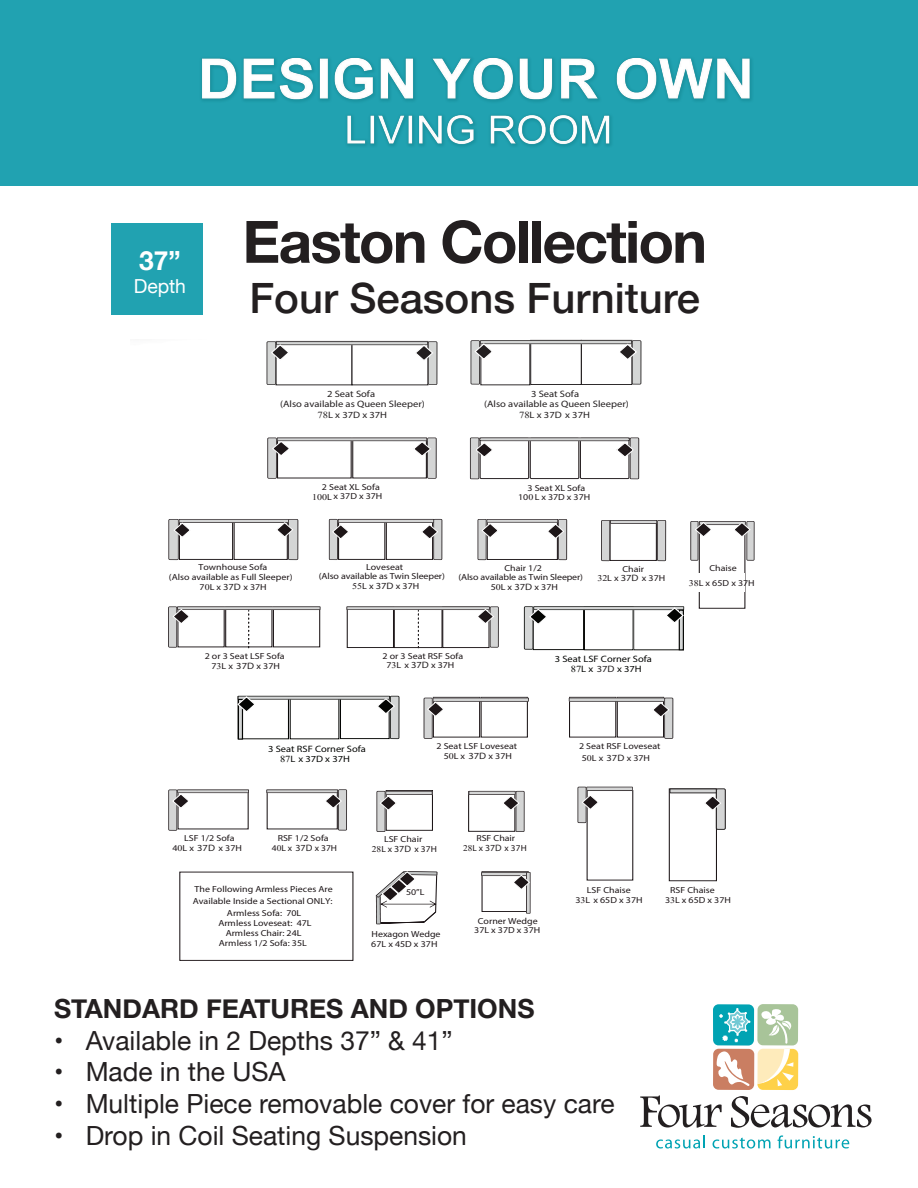
<style>
.page{position:relative;width:918px;height:1188px;background:#fff}
.page>*{position:absolute;margin:0;border:0;box-sizing:border-box;transform-origin:0 0}
.t1{font:700 58.5px "Helvetica Neue";letter-spacing:-.03em;color:#231f20}
.t2{font:500 41.85px "Helvetica Neue";color:#231f20}
.t3{font:26.4px "Helvetica Neue";color:#231f20}
.t4{font:700 26.4px "Helvetica Neue";color:#231f20}
.t5{font:700 26.4px "Helvetica Neue";color:#fff}
.t6{font:19.35px "Helvetica Neue";color:#fff}
.t7{font:13.65px "Bookman Old Style";letter-spacing:-.02em;color:#231f20;scale:1.13 1}
.t8{font:italic 9.3px/10.6px "Times New Roman";color:#231f20;text-align:center;scale:1.13 1}
.t9{font:700 9.3px/9.9px "Times New Roman";color:#040503;scale:1.13 1}
.t10{font:700 9.3px "Times New Roman";color:#231f20;scale:1.13 1}
.t11{font:700 8.85px/9.9px "Times New Roman";color:#1d1618;text-align:center;scale:1.13 1}
.t12{font:8.85px/9.9px "Times New Roman";color:#1d1618;text-align:center;scale:1.13 1}
.t13{font:italic 700 8.85px/12px "Times New Roman";color:#1d1618;text-align:center;scale:1.13 1}
.t14{font:italic 8.85px/9.9px "Times New Roman";letter-spacing:-.01em;color:#1d1618;text-align:center;scale:1.13 1}
.s1{font-style:normal}
.s2{font-weight:700}
.s3{font-size:9.3px;color:#231f20}
.s4{font-weight:700;font-style:normal}
.s5{font-style:normal;font-size:9.3px;color:#231f20}
.s6{font-weight:400}
.s7{font-weight:400;font-size:9.3px;color:#231f20}
.s8{font-weight:400;color:#231f20}
</style>
<div class="page">
<img style="left:168px;top:339px;width:578px;height:622px">
<div style="left:386px;top:790px;width:47px;height:41px;border:1px solid #1d1618"></div>
<div style="left:468px;top:791px;width:47px;height:41px;border:1px solid #1d1618"></div>
<div style="left:669px;top:789px;width:47px;height:92px;background:#fff"></div>
<div style="left:669px;top:788px;width:48px;height:93px;border:1px solid #1d1618"></div>
<div style="left:716px;top:789px;width:9px;height:40px;background:#d4d5d5"></div>
<div style="left:716px;top:788px;width:10px;height:42px;border:1px solid #231f20"></div>
<div style="left:669px;top:789px;width:48px;height:4px;border:1px solid #231f20"></div>
<div style="left:587px;top:791px;width:46px;height:89px;background:#fff"></div>
<div style="left:587px;top:790px;width:46px;height:91px;border:1px solid #1d1618"></div>
<div style="left:180px;top:872px;width:173px;height:88px;background:#fff"></div>
<div style="left:179px;top:872px;width:174px;height:89px;border:1px solid #1d1618"></div>
<svg style="left:424px;top:698px;width:105px;height:41px"></svg>
<svg style="left:569px;top:698px;width:104px;height:41px"></svg>
<svg style="left:377px;top:791px;width:55px;height:41px"></svg>
<svg style="left:469px;top:791px;width:56px;height:41px"></svg>
<svg style="left:578px;top:787px;width:55px;height:36px"></svg>
<svg style="left:705px;top:795px;width:16px;height:16px"></svg>
<svg style="left:481px;top:872px;width:50px;height:42px"></svg>
<svg style="left:376px;top:871px;width:62px;height:53px"></svg>
<div style="left:178px;top:789px;width:70px;height:40px;background:#807c7d"></div>
<svg style="left:168px;top:790px;width:81px;height:41px;background:#e1e1e1"></svg>
<svg style="left:266px;top:789px;width:81px;height:42px"></svg>
<svg style="left:168px;top:519px;width:130px;height:41px"></svg>
<svg style="left:601px;top:520px;width:65px;height:41px"></svg>
<div style="left:699px;top:521px;width:46px;height:86px;background:#fff"></div>
<div style="left:699px;top:521px;width:46px;height:88px;border:1px solid #1d1618"></div>
<div style="left:698px;top:573px;width:47px;height:19px;background:#fff"></div>
<svg style="left:478px;top:519px;width:89px;height:41px"></svg>
<svg style="left:690px;top:521px;width:65px;height:40px"></svg>
<svg style="left:329px;top:519px;width:113px;height:41px"></svg>
<svg style="left:524px;top:606px;width:161px;height:44px"></svg>
<svg style="left:236px;top:695px;width:163px;height:44px"></svg>
<div style="left:581px;top:340px;width:51px;height:45px;border:1px solid #231f20"></div>
<div style="left:530px;top:340px;width:52px;height:45px;border:1px solid #231f20"></div>
<svg style="left:267px;top:341px;width:170px;height:44px"></svg>
<svg style="left:471px;top:340px;width:170px;height:44px"></svg>
<svg style="left:267px;top:438px;width:170px;height:41px"></svg>
<svg style="left:470px;top:438px;width:169px;height:41px"></svg>
<svg style="left:168px;top:607px;width:152px;height:41px"></svg>
<svg style="left:347px;top:607px;width:152px;height:41px"></svg>
<div style="left:713px;top:1004px;width:41px;height:42px;background:#00a3b3;border-radius:6px"></div>
<div style="left:757px;top:1004px;width:41px;height:41px;background:#a8c499;border-radius:6px"></div>
<div style="left:713px;top:1049px;width:41px;height:41px;background:#ca7e62;border-radius:6px"></div>
<svg style="left:716px;top:1051px;width:34px;height:35px"></svg>
<svg style="left:640px;top:1095px;width:82px;height:33px"></svg>
<svg style="left:731px;top:1096px;width:141px;height:32px"></svg>
<svg style="left:719px;top:1008px;width:32px;height:34px"></svg>
<svg style="left:757px;top:1009px;width:41px;height:81px"></svg>
<svg style="left:656px;top:1136px;width:49px;height:13px"></svg>
<svg style="left:713px;top:1138px;width:57px;height:11px"></svg>
<svg style="left:778px;top:1135px;width:71px;height:14px"></svg>
<div style="left:0;top:0;width:918px;height:185px;background:#21a2b1"></div>
<img style="left:201px;top:58px;width:551px;height:44px">
<img style="left:340px;top:88px;width:359px;height:58px">
<div style="left:112px;top:224px;width:91px;height:91px;background:#21a2b1"></div>
<p class="t5" style="left:139px;top:240px;width:43px">37”</p>
<p class="t6" style="left:134px;top:272px;width:54px">Depth</p>
<p class="t1" style="left:242px;top:196px;width:466px">Easton Collection</p>
<p class="t2" style="left:249px;top:264px;width:452px">Four Seasons Furniture</p>
<p class="t7" style="left:555px;top:292px;width:151px">37” Depth &amp; 41” Depth</p>
<p class="t10" style="left:327px;top:388px;width:44px">2 Seat Sofa</p>
<p class="t10" style="left:531px;top:388px;width:44px">3 Seat Sofa</p>
<p class="t8" style="left:280px;top:399px;width:129px">(Also available as Queen Sleeper)<br><span class="s1">78L x 37D x 37H</span></p>
<p class="t8" style="left:484px;top:399px;width:129px">(Also available as Queen Sleeper)<br><span class="s1">78L x 37D x 37H</span></p>
<p class="t12" style="left:312px;top:482px;width:63px;line-height:9.4px;text-align:right"><span class="s2">2 Seat XL Sofa<br></span>100L x 37D x 37H</p>
<p class="t12" style="left:518px;top:483px;width:65px;line-height:9.4px"><span class="s2">3 Seat XL Sofa<br></span>100 L x 37D x 37H</p>
<p class="t11" style="left:366px;top:561px;width:34px">Loveseat</p>
<p class="t14" style="left:319px;top:571px;width:113px">(Also available as Twin Sleeper)</p>
<p class="t12" style="left:352px;top:581px;width:61px">55L x <span class="s3">37D</span> x 37H</p>
<p class="t14" style="left:169px;top:562px;width:111px"><span class="s4">Townhouse Sofa<br></span>(Also available as Full Sleeper)<br><span class="s1">70L x</span> <span class="s5">37D</span> <span class="s1">x 37H</span></p>
<p class="t11" style="left:505px;top:562px;width:35px">Chair 1/2</p>
<p class="t14" style="left:458px;top:572px;width:112px">(Also available as Twin Sleeper)</p>
<p class="t12" style="left:491px;top:582px;width:61px">50L x <span class="s3">37D</span> x 37H</p>
<p class="t12" style="left:597px;top:563px;width:62px"><span class="s2">Chair<br></span>32L x <span class="s3">37D</span> x 37H</p>
<p class="t12" style="left:689px;top:560px;width:60px;line-height:15px"><span class="s2">Chaise<br></span>38L x 65D x 37H</p>
<p class="t11" style="left:205px;top:651px;width:72px">2 or 3 Seat LSF Sofa<br><span class="s6">73L x</span> <span class="s7">37D</span> <span class="s6">x 37H</span></p>
<p class="t11" style="left:383px;top:651px;width:73px">2 or 3 Seat RSF Sofa</p>
<p class="t12" style="left:386px;top:660px;width:62px">73L x <span class="s3">37D</span> x 37H</p>
<p class="t9" style="left:571px;top:653px;width:73px;text-indent:-16px">3 Seat LSF Corner Sofa<br><span class="s6">87L x</span> <span class="s8">37D</span> <span class="s6">x 37H</span></p>
<p class="t9" style="left:268px;top:743px;width:88px;text-align:center">3 Seat RSF Corner Sofa<br><span class="s6">87L x 37D x 37H</span></p>
<p class="t11" style="left:436px;top:741px;width:73px">2 Seat LSF Loveseat<br><span class="s6">50L x</span> <span class="s7">37D</span> <span class="s6">x 37H</span></p>
<p class="t11" style="left:582px;top:740px;width:71px;line-height:11.6px;text-align:left;text-indent:-3px">2 Seat RSF Loveseat<br><span class="s6">50L x</span> <span class="s7">37D</span> <span class="s6">x 37H</span></p>
<p class="t11" style="left:172px;top:833px;width:63px;line-height:10.4px">LSF 1/2 Sofa<br><span class="s6">40L x</span> <span class="s7">37D</span> <span class="s6">x 37H</span></p>
<p class="t11" style="left:272px;top:833px;width:59px;line-height:10.4px">RSF 1/2 Sofa<br><span class="s6">40L x</span> <span class="s7">37D</span> <span class="s6">x 37H</span></p>
<p class="t13" style="left:193px;top:883px;width:125px">The Following Armless Pieces Are<br>Available Inside a Sectional ONLY:<br>Armless Sofa: 70L</p>
<p class="t13" style="left:218px;top:918px;width:84px;line-height:10.1px">Armless Loveseat: 47L<br>Armless Chair: 24L<br>Armless 1/2 Sofa: 35L</p>
<p class="t11" style="left:372px;top:834px;width:59px">LSF Chair<br><span class="s6">28L x</span> <span class="s7">37D</span> <span class="s6">x 37H</span></p>
<p class="t11" style="left:463px;top:833px;width:58px">RSF Chair<br><span class="s6">28L x</span> <span class="s7">37D</span> <span class="s6">x 37H</span></p>
<p class="t12" style="left:406px;top:887px;width:18px">50”L</p>
<p class="t12" style="left:665px;top:885px;width:60px;text-align:left;text-indent:5px"><span class="s2">RSF Chaise<br></span>33L x 65D x 37H</p>
<p class="t12" style="left:575px;top:885px;width:61px"><span class="s2">LSF Chaise<br></span>33L x 65D x 37H</p>
<p class="t11" style="left:371px;top:929px;width:63px;text-align:left">Hexagon Wedge<br><span class="s6">67L x 45D x 37H</span></p>
<p class="t11" style="left:474px;top:915px;width:60px">Corner Wedge<br><span class="s6">37L x 37D x 37H</span></p>
<p class="t4" style="left:54px;top:988px;width:482px">STANDARD FEATURES AND OPTIONS</p>
<p class="t3" style="left:54px;top:1021px;width:400px">• Available in 2 Depths 37” &amp; 41”</p>
<p class="t3" style="left:54px;top:1053px;width:233px">• Made in the USA</p>
<p class="t3" style="left:54px;top:1085px;width:562px">• Multiple Piece removable cover for easy care</p>
<p class="t3" style="left:54px;top:1116px;width:414px">• Drop in Coil Seating Suspension</p>
</div>
